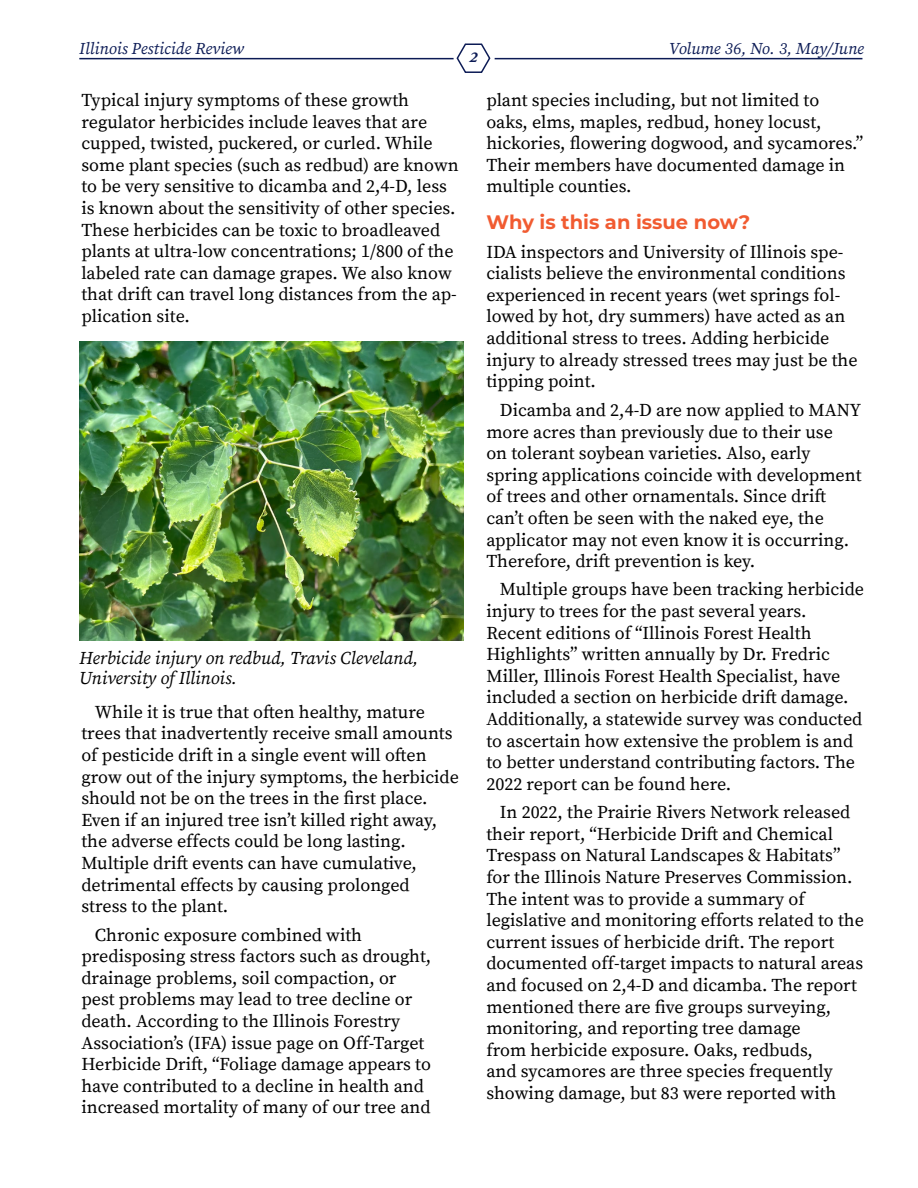
<style>
.page{position:relative;width:918px;height:1188px;background:#fff}
.page>*{position:absolute;margin:0;border:0;box-sizing:border-box;transform-origin:0 0}
.t1{font:700 19.5px "Montserrat";color:#f15b31}
.t2{font:18px/21.6px "Source Serif Pro";color:#000}
.t3{font:italic 18px/19.5px "Source Serif Pro";color:#000}
.t4{font:italic 16.5px "Source Serif Pro";color:#0c1b55}
.t5{font:italic 700 15px "Adobe Garamond Pro";color:#0c1b55}
</style>
<div class="page">
<svg style="left:456px;top:43px;width:35px;height:30px"></svg>
<hr style="left:495px;top:58px;width:367px;height:1px;background:#0c1b55">
<hr style="left:79px;top:58px;width:375px;height:1px;background:#0c1b55">
<img style="left:79px;top:341px;width:385px;height:300px">
<p class="t4" style="left:79px;top:37px;width:166px">Illinois Pesticide Review</p>
<p class="t4" style="left:669px;top:37px;width:196px">Volume 36, No. 3, May/June</p>
<p class="t5" style="left:470px;top:49px;width:9px">2</p>
<p class="t2" style="left:81px;top:90px;width:379px">Typical injury symptoms of these growth regulator herbicides include leaves that are cupped, twisted, puckered, or curled. While some plant species (such as redbud) are known to be very sensitive to dicamba and 2,4-D, less is known about the sensitivity of other species.<br>These herbicides can be toxic to broadleaved plants at ultra-low concentrations; 1/800 of the labeled rate can damage grapes. We also know that drift can travel long distances from the ap&shy;plication site.</p>
<p class="t3" style="left:79px;top:648px;width:340px">Herbicide injury on redbud, Travis Cleveland,<br>University of Illinois.</p>
<p class="t2" style="left:81px;top:702px;width:379px;text-indent:14px">While it is true that often healthy, mature trees that inadvertently receive small amounts of pesticide drift in a single event will often grow out of the injury symptoms, the herbicide should not be on the trees in the first place.<br>Even if an injured tree isn’t killed right away, the adverse effects could be long lasting.<br>Multiple drift events can have cumulative, detrimental effects by causing prolonged stress to the plant.</p>
<p class="t2" style="left:81px;top:925px;width:351px;text-indent:14px">Chronic exposure combined with predisposing stress factors such as drought, drainage problems, soil compaction, or pest problems may lead to tree decline or death. According to the Illinois Forestry Association’s (IFA) issue page on Off-Target Herbicide Drift, “Foliage damage appears to have contributed to a decline in health and increased mortality of many of our tree and</p>
<p class="t2" style="left:486px;top:90px;width:378px">plant species including, but not limited to oaks, elms, maples, redbud, honey locust, hickories, flowering dogwood, and sycamores.” Their members have documented damage in multiple counties.</p>
<p class="t1" style="left:486px;top:208px;width:265px">Why is this an issue now?</p>
<p class="t2" style="left:486px;top:242px;width:373px">IDA inspectors and University of Illinois spe&shy;cialists believe the environmental conditions experienced in recent years (wet springs fol&shy;lowed by hot, dry summers) have acted as an additional stress to trees. Adding herbicide injury to already stressed trees may just be the tipping point.</p>
<p class="t2" style="left:486px;top:400px;width:377px;text-indent:14px">Dicamba and 2,4-D are now applied to MANY more acres than previously due to their use<br>on tolerant soybean varieties. Also, early spring applications coincide with development of trees and other ornamentals. Since drift can’t often be seen with the naked eye, the applicator may not even know it is occurring.<br>Therefore, drift prevention is key.</p>
<p class="t2" style="left:486px;top:579px;width:379px;text-indent:14px">Multiple groups have been tracking herbicide injury to trees for the past several years.<br>Recent editions of “Illinois Forest Health Highlights” written annually by Dr. Fredric Miller, Illinois Forest Health Specialist, have included a section on herbicide drift damage.<br>Additionally, a statewide survey was conducted to ascertain how extensive the problem is and to better understand contributing factors. The 2022 report can be found here.</p>
<p class="t2" style="left:486px;top:802px;width:379px;text-indent:14px">In 2022, the Prairie Rivers Network released their report, “Herbicide Drift and Chemical Trespass on Natural Landscapes &amp; Habitats” for the Illinois Nature Preserves Commission.<br>The intent was to provide a summary of legislative and monitoring efforts related to the current issues of herbicide drift. The report documented off-target impacts to natural areas and focused on 2,4-D and dicamba. The report mentioned there are five groups surveying, monitoring, and reporting tree damage<br>from herbicide exposure. Oaks, redbuds,<br>and sycamores are three species frequently showing damage, but 83 were reported with</p>
</div>
